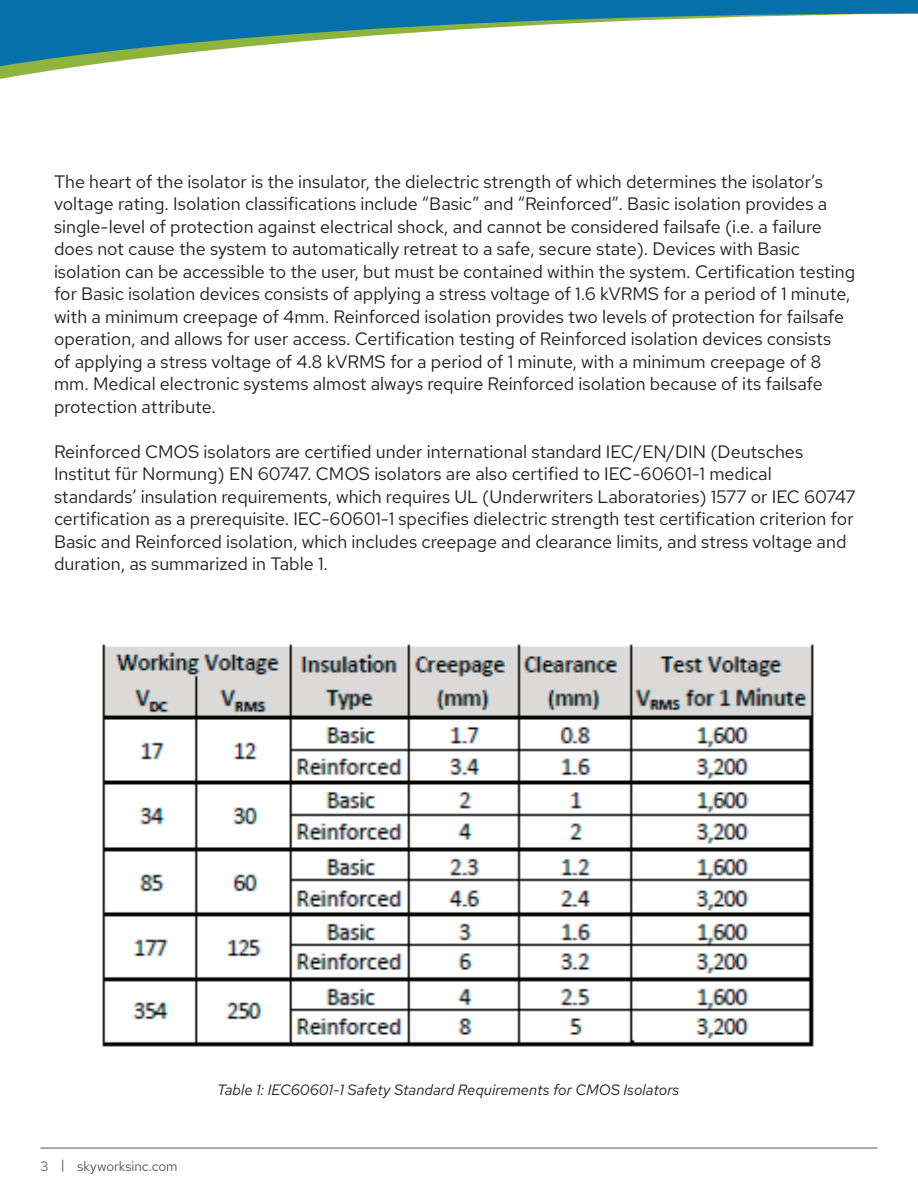
<style>
.page{position:relative;width:918px;height:1188px;background:#fff}
.page>*{position:absolute;margin:0;border:0;box-sizing:border-box;transform-origin:0 0}
.t1{font:18px/22.5px "Red Hat Text";color:#231f20}
.t2{font:italic 15px "Red Hat Text";color:#231f20}
.t3{font:13.5px "Red Hat Text";color:#57585a}
</style>
<div class="page">
<hr style="left:40px;top:1148px;width:838px;height:1px;background:#57585a">
<svg style="left:0;top:69px;width:61px;height:10px"></svg>
<svg style="left:0;top:0;width:918px;height:69px"></svg>
<img style="left:102px;top:644px;width:712px;height:403px">
<p class="t1" style="left:54px;top:170px;width:803px">The heart of the isolator is the insulator, the dielectric strength of which determines the isolator’s voltage rating. Isolation classifications include “Basic” and “Reinforced”. Basic isolation provides a single-level of protection against electrical shock, and cannot be considered failsafe (i.e. a failure does not cause the system to automatically retreat to a safe, secure state). Devices with Basic isolation can be accessible to the user, but must be contained within the system. Certification testing for Basic isolation devices consists of applying a stress voltage of 1.6 kVRMS for a period of 1 minute, with a minimum creepage of 4mm. Reinforced isolation provides two levels of protection for failsafe operation, and allows for user access. Certification testing of Reinforced isolation devices consists<br>of applying a stress voltage of 4.8 kVRMS for a period of 1 minute, with a minimum creepage of 8 mm. Medical electronic systems almost always require Reinforced isolation because of its failsafe protection attribute.</p>
<p class="t1" style="left:54px;top:440px;width:803px">Reinforced CMOS isolators are certified under international standard IEC/EN/DIN (Deutsches Institut für Normung) EN 60747. CMOS isolators are also certified to IEC-60601-1 medical standards’ insulation requirements, which requires UL (Underwriters Laboratories) 1577 or IEC 60747 certification as a prerequisite. IEC-60601-1 specifies dielectric strength test certification criterion for Basic and Reinforced isolation, which includes creepage and clearance limits, and stress voltage and duration, as summarized in Table 1.</p>
<p class="t3" style="left:40px;top:1157px;width:139px">3 | skyworksinc.com</p>
<p class="t2" style="left:217px;top:1080px;width:464px">Table 1: IEC60601-1 Safety Standard Requirements for CMOS Isolators</p>
</div>
